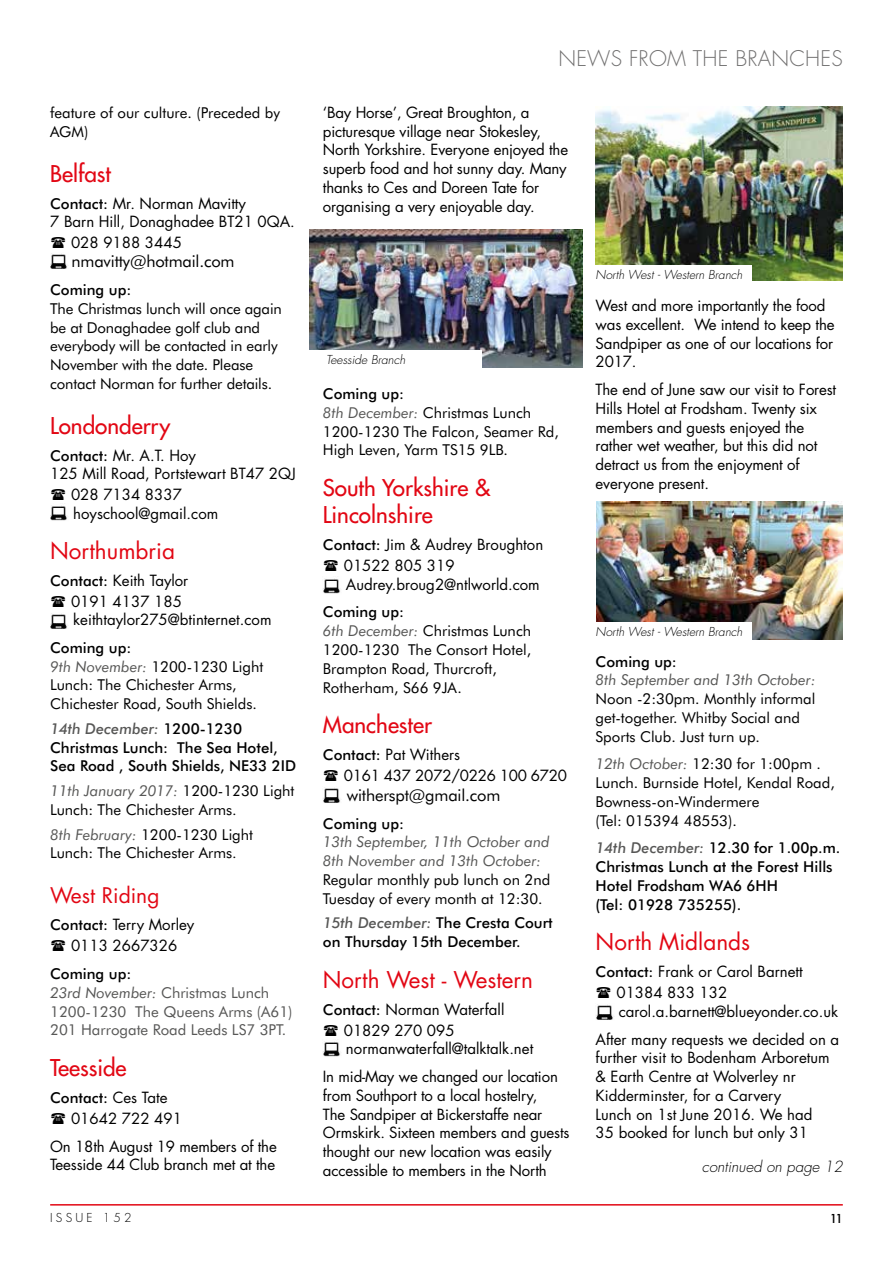
<style>
.page{position:relative;width:893px;height:1263px;background:#fff}
.page>*{position:absolute;margin:0;border:0;box-sizing:border-box;transform-origin:0 0}
.t1{font:22.5px/27px "Futura";color:#e20714}
.t2{font:22.5px "Futura";color:#e20714}
.t3{font:300 21px "Futura";letter-spacing:.01em;color:#706f6f}
.t4{font:21px "Futura";color:#e20714}
.t5{font:16.5px "Futura BT";letter-spacing:-.01em;color:#000}
.t6{font:15px/18.8px "Futura";letter-spacing:-.01em;color:#000}
.t7{font:15px/18.8px "Futura BT";color:#000}
.t8{font:500 15px/18.8px "Futura BT";color:#000}
.t9{font:15px/18.8px "Futura BT";color:#575756}
.t10{font:italic 15px/18.8px "Futura BT";color:#575756}
.t11{font:italic 300 15px "Futura";color:#000}
.t12{font:italic 300 12px "Futura";color:#000}
.t13{font:300 12px "Futura";letter-spacing:.27em;color:#000}
.t14{font:500 12px "Futura";color:#000}
.s1{font-family:"Futura BT";font-weight:500}
.s2{font-weight:500}
.s3{font-style:italic;color:#575756}
.s4{font-family:"Futura"}
.s5{font-weight:500;color:#000}
.s6{font-style:italic}
.s7{font-family:"Futura";font-weight:400}
</style>
<div class="page">
<hr style="left:50px;top:1204px;width:793px;height:1px;background:#e20714">
<img style="left:50px;top:253px;width:17px;height:16px">
<img style="left:50px;top:613px;width:17px;height:16px">
<img style="left:323px;top:578px;width:17px;height:16px">
<img style="left:596px;top:106px;width:247px;height:175px">
<div style="left:587px;top:265px;width:165px;height:21px;background:#fff"></div>
<img style="left:50px;top:505px;width:17px;height:16px">
<img style="left:310px;top:230px;width:273px;height:137px">
<div style="left:306px;top:350px;width:175px;height:20px;background:#fff"></div>
<img style="left:323px;top:787px;width:17px;height:16px">
<img style="left:323px;top:1041px;width:17px;height:16px">
<img style="left:596px;top:502px;width:247px;height:137px">
<div style="left:587px;top:622px;width:165px;height:21px;background:#fff"></div>
<img style="left:596px;top:1004px;width:17px;height:16px">
<p class="t7" style="left:50px;top:103px;width:231px">feature of our culture. (Preceded by<br>AGM)</p>
<h1 class="t1" style="left:50px;top:160px;width:62px">Belfast</h1>
<p class="t6" style="left:50px;top:194px;width:246px;line-height:18px"><span class="s1">Contact:</span> Mr. Norman Mavitty<br>7 Barn Hill, Donaghadee BT21 0QA.</p>
<p class="t6" style="left:71px;top:232px;width:112px">028 9188 3445</p>
<p class="t5" style="left:72px;top:251px;width:165px">nmavitty@hotmail.com</p>
<p class="t8" style="left:50px;top:280px;width:83px">Coming up:</p>
<p class="t7" style="left:50px;top:299px;width:233px">The Christmas lunch will once again be at Donaghadee golf club and everybody will be contacted in early November with the date. Please contact Norman for further details.</p>
<h1 class="t1" style="left:50px;top:412px;width:122px">Londonderry</h1>
<p class="t6" style="left:50px;top:446px;width:247px;line-height:18px"><span class="s1">Contact:</span> Mr. A.T. Hoy<br>125 Mill Road, Portstewart BT47 2QJ</p>
<p class="t6" style="left:71px;top:485px;width:149px">028 7134 8337 hoyschool@gmail.com</p>
<h1 class="t2" style="left:50px;top:535px;width:126px">Northumbria</h1>
<p class="t6" style="left:71px;top:570px;width:119px;line-height:21px;text-indent:-21px"><span class="s1">Contact:</span> Keith Taylor<br>0191 4137 185</p>
<p class="t6" style="left:73px;top:610px;width:200px">keithtaylor275@btinternet.com</p>
<p class="t7" style="left:50px;top:638px;width:215px"><span class="s2">Coming up:<br></span><span class="s3">9th November:</span> 1200-1230 Light<br>Lunch: The Chichester Arms,<br>Chichester Road, South Shields.</p>
<p class="t8" style="left:50px;top:719px;width:248px"><span class="s3">14th December:</span> 1200-1230<br>Christmas Lunch: The Sea Hotel,<br>Sea Road , South Shields, NE33 2ID</p>
<p class="t7" style="left:50px;top:781px;width:246px"><span class="s3">11th January 2017:</span> 1200-1230 Light<br>Lunch: The Chichester Arms<span class="s4">.</span></p>
<p class="t7" style="left:50px;top:825px;width:204px"><span class="s3">8th February:</span> 1200-1230 Light<br>Lunch: The Chichester Arms<span class="s4">.</span></p>
<h2 class="t4" style="left:50px;top:881px;width:111px">West Riding</h2>
<p class="t6" style="left:50px;top:914px;width:146px;line-height:21px;text-align:center"><span class="s1">Contact:</span> Terry Morley<br>0113 2667326</p>
<p class="t9" style="left:50px;top:964px;width:244px"><span class="s5">Coming up:<br></span><span class="s6">23rd November:</span> Christmas Lunch<br>1200-1230 The Queens Arms (A61)<br>201 Harrogate Road Leeds LS7 3PT.</p>
<h1 class="t1" style="left:50px;top:1054px;width:78px">Teesside</h1>
<p class="t8" style="left:50px;top:1088px;width:119px">Contact: <span class="s7">Ces Tate</span></p>
<p class="t6" style="left:50px;top:1104px;width:228px;line-height:27.8px;text-indent:21px">01642 722 491<br>On 18th August 19 members of the</p>
<p class="t6" style="left:50px;top:1155px;width:226px">Teesside 44 Club branch met at the</p>
<h2 class="t3" style="left:558px;top:45px;width:286px">NEWS FROM THE BRANCHES</h2>
<p class="t6" style="left:323px;top:103px;width:247px">‘Bay Horse’, Great Broughton, a picturesque village near Stokesley, North Yorkshire. Everyone enjoyed the superb food and hot sunny day. Many thanks to Ces and Doreen Tate for organising a very enjoyable day.</p>
<p class="t12" style="left:326px;top:352px;width:81px">Teesside Branch</p>
<p class="t7" style="left:323px;top:384px;width:237px"><span class="s2">Coming up:<br></span><span class="s3">8th December:</span> Christmas Lunch<br>1200-1230 The Falcon, Seamer Rd,<br>High Leven, Yarm TS15 9LB.</p>
<h1 class="t1" style="left:323px;top:474px;width:169px">South Yorkshire &amp;<br>Lincolnshire</h1>
<p class="t6" style="left:344px;top:534px;width:201px;line-height:21px;text-indent:-21px"><span class="s1">Contact:</span> Jim &amp; Audrey Broughton<br>01522 805 319</p>
<p class="t6" style="left:346px;top:575px;width:195px">Audrey.broug2@ntlworld.com</p>
<p class="t7" style="left:323px;top:603px;width:210px"><span class="s2">Coming up:<br></span><span class="s3">6th December:</span> Christmas Lunch<br>1200-1230 The Consort Hotel,<br>Brampton Road, Thurcroft,<br>Rotherham, S66 9JA.</p>
<h1 class="t1" style="left:323px;top:711px;width:111px">Manchester</h1>
<p class="t6" style="left:344px;top:744px;width:225px;line-height:21px;text-indent:-21px"><span class="s1">Contact:</span> Pat Withers<br>0161 437 2072/0226 100 6720</p>
<p class="t5" style="left:347px;top:785px;width:155px">witherspt@gmail.com</p>
<p class="t8" style="left:323px;top:814px;width:83px">Coming up:</p>
<p class="t10" style="left:323px;top:832px;width:228px">13th September, 11th October and<br>8th November and 13th October:</p>
<p class="t7" style="left:323px;top:870px;width:229px">Regular monthly pub lunch on 2nd<br>Tuesday of every month at 12:30.</p>
<p class="t8" style="left:323px;top:913px;width:231px"><span class="s3">15th December:</span> The Cresta Court on Thursday 15th December.</p>
<h1 class="t2" style="left:323px;top:964px;width:212px">North West - Western</h1>
<p class="t6" style="left:344px;top:998px;width:162px;line-height:21px;text-indent:-21px"><span class="s1">Contact:</span> Norman Waterfall<br>01829 270 095</p>
<p class="t6" style="left:323px;top:1035px;width:237px;line-height:27.8px;text-align:center">normanwaterfall@talktalk.net<br>In mid-May we changed our location</p>
<p class="t6" style="left:323px;top:1086px;width:248px">from Southport to a local hostelry,<br>The Sandpiper at Bickerstaffe near Ormskirk. Sixteen members and guests thought our new location was easily accessible to members in the North</p>
<p class="t12" style="left:596px;top:267px;width:148px">North West - Western Branch</p>
<p class="t6" style="left:596px;top:296px;width:240px">West and more importantly the food was excellent. We intend to keep the<br>Sandpiper as one of our locations for<br>2017.</p>
<p class="t6" style="left:596px;top:380px;width:242px">The end of June saw our visit to Forest<br>Hills Hotel at Frodsham. Twenty six members and guests enjoyed the rather wet weather, but this did not detract us from the enjoyment of everyone present.</p>
<p class="t12" style="left:596px;top:624px;width:148px">North West - Western Branch</p>
<p class="t8" style="left:596px;top:652px;width:83px">Coming up:</p>
<p class="t10" style="left:596px;top:670px;width:222px">8th September and 13th October:</p>
<p class="t7" style="left:596px;top:689px;width:221px">Noon -2:30pm. Monthly informal get-together. Whitby Social and<br>Sports Club. Just turn up.</p>
<p class="t7" style="left:596px;top:754px;width:241px"><span class="s3">12th October:</span> 12:30 for 1:00pm .<br>Lunch. Burnside Hotel, Kendal Road,<br>Bowness-on-Windermere<br>(Tel: 015394 48553).</p>
<p class="t8" style="left:596px;top:838px;width:246px"><span class="s3">14th December:</span> 12.30 for 1.00p.m.<br>Christmas Lunch at the Forest Hills<br>Hotel Frodsham WA6 6HH<br>(Tel: 01928 735255).</p>
<h1 class="t2" style="left:596px;top:926px;width:156px">North Midlands</h1>
<p class="t6" style="left:616px;top:961px;width:188px;line-height:21px;text-indent:-21px"><span class="s1">Contact:</span> Frank or Carol Barnett<br>01384 833 132</p>
<p class="t6" style="left:596px;top:997px;width:245px;line-height:27.8px;text-align:right">carol.a.barnett@blueyonder.co.uk<br>After many requests we decided on a</p>
<p class="t6" style="left:596px;top:1048px;width:235px">further visit to Bodenham Arboretum &amp; Earth Centre at Wolverley nr<br>Kidderminster, for a Carvery<br>Lunch on 1st June 2016. We had<br>35 booked for lunch but only 31</p>
<p class="t11" style="left:702px;top:1157px;width:142px">continued on page 12</p>
<p class="t13" style="left:50px;top:1210px;width:83px">ISSUE 152</p>
<p class="t14" style="left:830px;top:1210px;width:15px">11</p>
</div>
